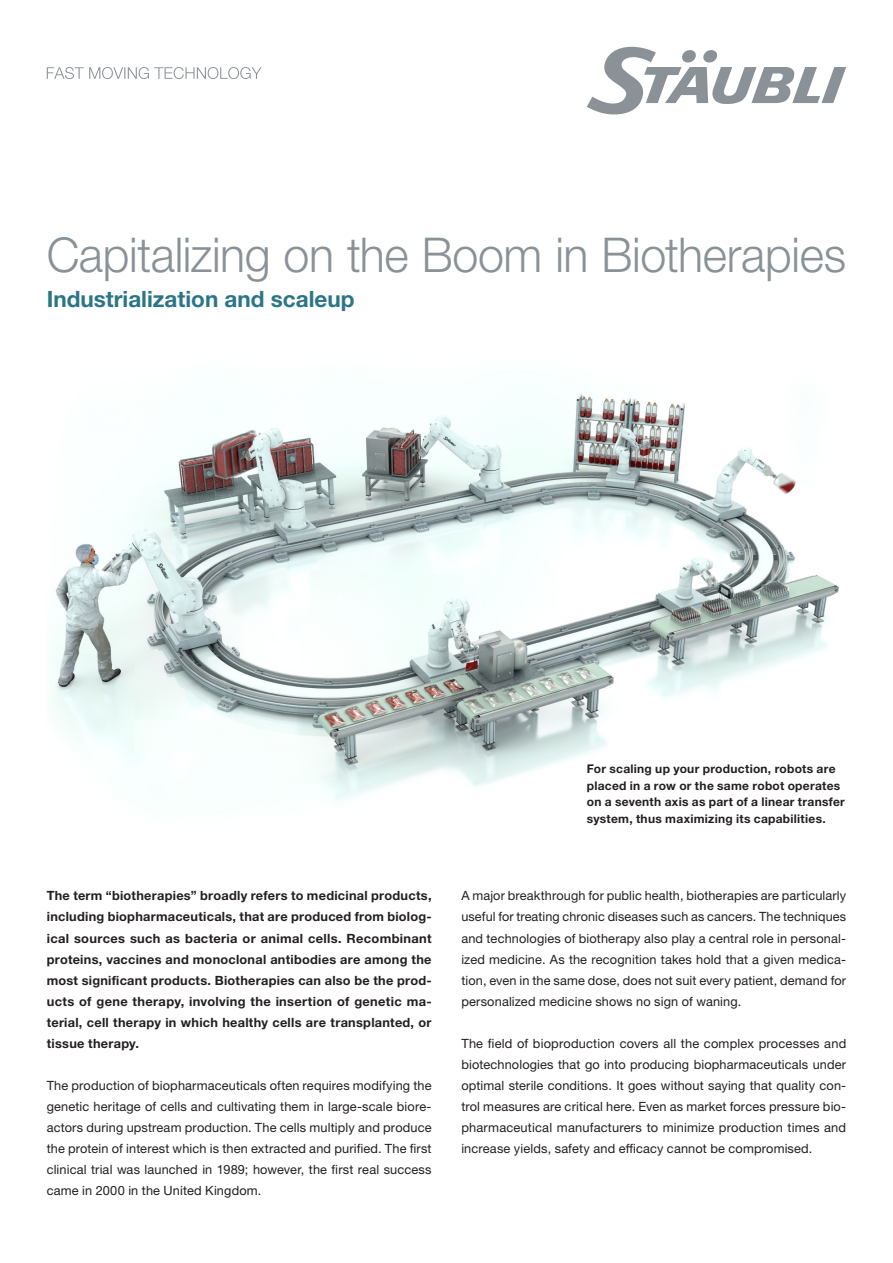
<style>
.page{position:relative;width:893px;height:1263px;background:#fff}
.page>*{position:absolute;margin:0;border:0;box-sizing:border-box;transform-origin:0 0}
.Headline_Inside_EN{font:300 48px "Helvetica Neue LTW1 G";letter-spacing:-.005em;color:#8a9297}
.Subline_Title_EN{font:700 22.5px "Helvetica Neue LTW1 G";color:#2a7688}
.RunningText_Inside_EN{font:12.75px/21px "Helvetica Neue LTW1 G";letter-spacing:.01em;color:#231f20;text-align:justify}
.Lead_Inside_EN{font:700 12.75px/21px "Helvetica Neue LTW1 G";letter-spacing:.02em;color:#231f20;text-align:justify}
.Caption_bold_Inside_EN{font:700 12px/16.5px "Helvetica Neue LTW1 G";letter-spacing:.02em;color:#231f20}
</style>
<div class="page">
<svg style="left:587px;top:46px;width:259px;height:69px"></svg>
<svg style="left:47px;top:67px;width:215px;height:12px"></svg>
<img style="left:52px;top:394px;width:787px;height:407px">
<p class="Headline_Inside_EN" style="left:47px;top:226px;width:801px">Capitalizing on the Boom in Biotherapies</p>
<p class="Subline_Title_EN" style="left:47px;top:286px;width:309px">Industrialization and scaleup</p>
<p class="Lead_Inside_EN" style="left:47px;top:885px;width:386px">The term “biotherapies” broadly refers to medicinal products, including biopharmaceuticals, that are produced from biolog&shy;ical sources such as bacteria or animal cells. Recombinant proteins, vaccines and monoclonal antibodies are among the most significant products. Biotherapies can also be the prod&shy;ucts of gene therapy, involving the insertion of genetic ma&shy;terial, cell therapy in which healthy cells are transplanted, or tissue therapy.</p>
<p class="RunningText_Inside_EN" style="left:47px;top:1074px;width:386px">The production of biopharmaceuticals often requires modifying the genetic heritage of cells and cultivating them in large-scale biore&shy;actors during upstream production. The cells multiply and produce the protein of interest which is then extracted and purified. The first clinical trial was launched in 1989; however, the first real success came in 2000 in the United Kingdom.</p>
<p class="Caption_bold_Inside_EN" style="left:587px;top:760px;width:260px">For scaling up your production, robots are placed in a row or the same robot operates on a seventh axis as part of a linear transfer system, thus maximizing its capabilities.</p>
<p class="RunningText_Inside_EN" style="left:461px;top:885px;width:386px">A major breakthrough for public health, biotherapies are particularly useful for treating chronic diseases such as cancers. The techniques and technologies of biotherapy also play a central role in personal&shy;ized medicine. As the recognition takes hold that a given medica&shy;tion, even in the same dose, does not suit every patient, demand for personalized medicine shows no sign of waning.</p>
<p class="RunningText_Inside_EN" style="left:461px;top:1032px;width:386px">The field of bioproduction covers all the complex processes and biotechnologies that go into producing biopharmaceuticals under optimal sterile conditions. It goes without saying that quality con&shy;trol measures are critical here. Even as market forces pressure bio&shy;pharmaceutical manufacturers to minimize production times and increase yields, safety and efficacy cannot be compromised.</p>
</div>
